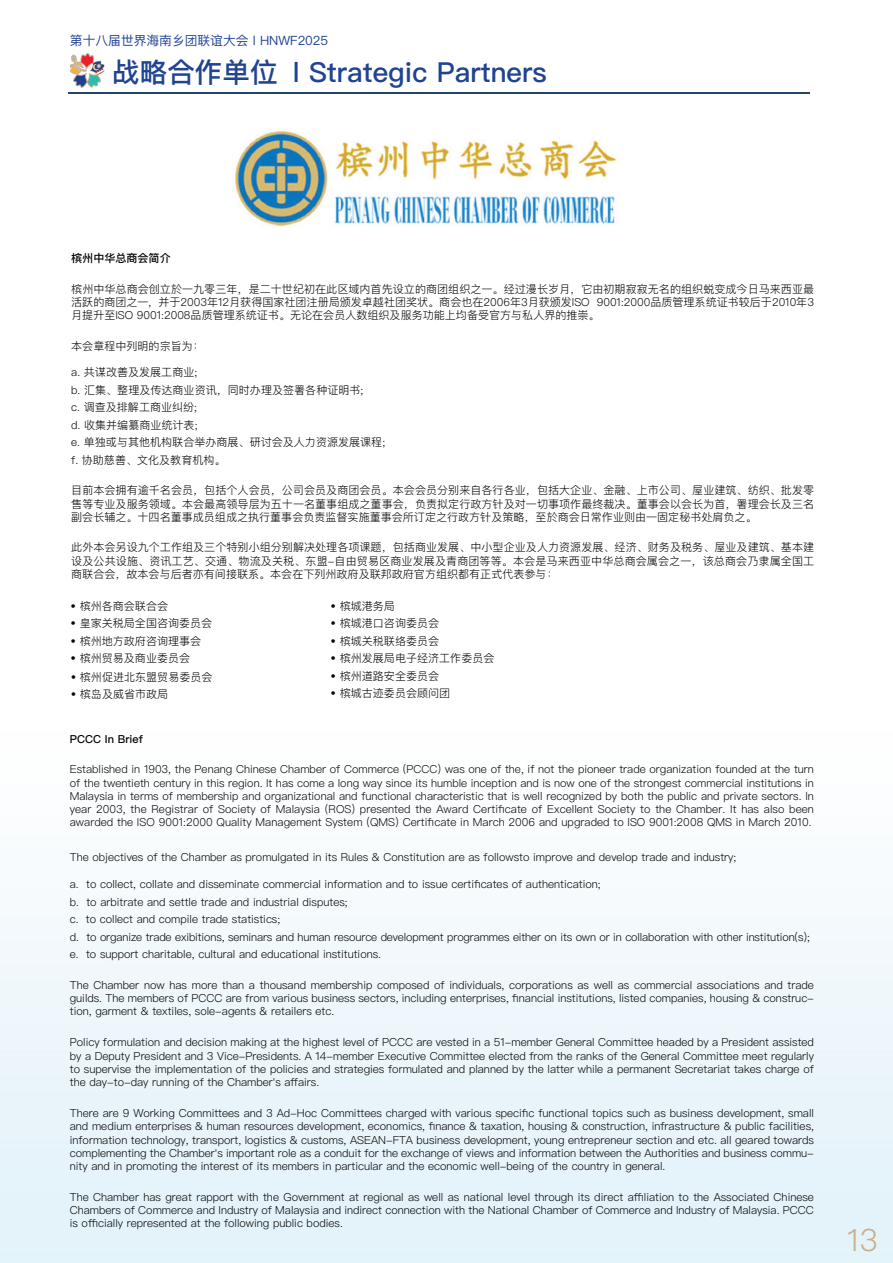
<style>
.page{position:relative;width:893px;height:1263px;background:#fff}
.page>*{position:absolute;margin:0;border:0;box-sizing:border-box;transform-origin:0 0}
.t1{font:300 30.75px "Ping Fang SC";color:#caae8a}
.t2{font:500 27.6px "Ping Fang SC";color:#204392}
.t3{font:12.75px "Ping Fang SC";color:#204392}
.t4{font:300 11.1px/13.2px "Ping Fang SC";color:#050504;text-align:justify}
.t5{font:500 11.1px "Ping Fang SC";color:#050504}
</style>
<div class="page">
<hr style="left:68px;top:92px;width:742px;height:2px;background:#20446a">
<svg style="left:70px;top:53px;width:35px;height:35px"></svg>
<div style="left:0;top:675px;width:893px;height:588px;background:linear-gradient(to bottom,#fff,#e1f1f9)"></div>
<img style="left:235px;top:130px;width:382px;height:97px">
<p class="t3" style="left:70px;top:32px;width:260px">第十八届世界海南乡团联谊大会 l HNWF2025</p>
<h2 class="t2" style="left:112px;top:55px;width:436px">战略合作单位 l Strategic Partners</h2>
<p class="t5" style="left:71px;top:252px;width:101px">槟州中华总商会简介</p>
<p class="t4" style="left:71px;top:282px;width:744px">槟州中华总商会创立於一九零三年，是二十世纪初在此区域内首先设立的商团组织之一。经过漫长岁月，它由初期寂寂无名的组织蜕变成今日马来西亚最活跃的商团之一, 并于2003年12月获得国家社团注册局颁发卓越社团奖状。商会也在2006年3月获颁发ISO 9001:2000品质管理系统证书较后于2010年3月提升至ISO 9001:2008品质管理系统证书。无论在会员人数组织及服务功能上均备受官方与私人界的推崇。</p>
<p class="t4" style="left:71px;top:339px;width:134px">本会章程中列明的宗旨为：</p>
<p class="t4" style="left:71px;top:363px;width:315px;line-height:17.5px;text-align:left">a. 共谋改善及发展工商业;<br>b. 汇集、整理及传达商业资讯，同时办理及签署各种证明书;<br>c. 调查及排解工商业纠纷;<br>d. 收集并编纂商业统计表;<br>e. 单独或与其他机构联合举办商展、研讨会及人力资源发展课程; f. 协助慈善、文化及教育机构。</p>
<p class="t4" style="left:71px;top:484px;width:744px">目前本会拥有逾千名会员，包括个人会员，公司会员及商团会员。本会会员分别来自各行各业，包括大企业、金融、上市公司、屋业建筑、纺织、批发零售等专业及服务领域。本会最高领导层为五十一名董事组成之董事会，负责拟定行政方针及对一切事项作最终裁决。董事会以会长为首，署理会长及三名副会长辅之。十四名董事成员组成之执行董事会负责监督实施董事会所订定之行政方针及策略，至於商会日常作业则由一固定秘书处肩负之。</p>
<p class="t4" style="left:71px;top:540px;width:744px">此外本会另设九个工作组及三个特别小组分别解决处理各项课题，包括商业发展、中小型企业及人力资源发展、经济、财务及税务、屋业及建筑、基本建设及公共设施、资讯工艺、交通、物流及关税、东盟-自由贸易区商业发展及青商团等等。本会是马来西亚中华总商会属会之一，该总商会乃隶属全国工商联合会，故本会与后者亦有间接联系。本会在下列州政府及联邦政府官方组织都有正式代表参与：</p>
<p class="t4" style="left:70px;top:599px;width:99px">• 槟州各商会联合会</p>
<p class="t4" style="left:70px;top:616px;width:143px">• 皇家关税局全国咨询委员会</p>
<p class="t4" style="left:70px;top:634px;width:132px">• 槟州地方政府咨询理事会</p>
<p class="t4" style="left:70px;top:651px;width:121px">• 槟州贸易及商业委员会</p>
<p class="t4" style="left:71px;top:670px;width:143px">• 槟州促进北东盟贸易委员会</p>
<p class="t4" style="left:71px;top:688px;width:99px">• 槟岛及威省市政局</p>
<p class="t4" style="left:330px;top:599px;width:66px">• 槟城港务局</p>
<p class="t4" style="left:330px;top:616px;width:110px">• 槟城港口咨询委员会</p>
<p class="t4" style="left:330px;top:634px;width:110px">• 槟城关税联络委员会</p>
<p class="t4" style="left:330px;top:651px;width:165px">• 槟州发展局电子经济工作委员会</p>
<p class="t4" style="left:330px;top:669px;width:110px">• 槟州道路安全委员会</p>
<p class="t4" style="left:330px;top:686px;width:121px">• 槟城古迹委员会顾问团</p>
<p class="t5" style="left:70px;top:732px;width:75px">PCCC In Brief</p>
<p class="t4" style="left:70px;top:763px;width:746px">Established in 1903, the Penang Chinese Chamber of Commerce (PCCC) was one of the, if not the pioneer trade organization founded at the turn of the twentieth century in this region. It has come a long way since its humble inception and is now one of the strongest commercial institutions in Malaysia in terms of membership and organizational and functional characteristic that is well recognized by both the public and private sectors. In year 2003, the Registrar of Society of Malaysia (ROS) presented the Award Certificate of Excellent Society to the Chamber. It has also been awarded the ISO 9001:2000 Quality Management System (QMS) Certificate in March 2006 and upgraded to ISO 9001:2008 QMS in March 2010.</p>
<p class="t4" style="left:70px;top:851px;width:668px">The objectives of the Chamber as promulgated in its Rules &amp; Constitution are as followsto improve and develop trade and industry;</p>
<p class="t4" style="left:70px;top:875px;width:742px;line-height:17.5px;text-align:left">a. to collect, collate and disseminate commercial information and to issue certificates of authentication;<br>b. to arbitrate and settle trade and industrial disputes;<br>c. to collect and compile trade statistics;<br>d. to organize trade exibitions, seminars and human resource development programmes either on its own or in collaboration with other institution(s); e. to support charitable, cultural and educational institutions.</p>
<p class="t4" style="left:70px;top:978px;width:746px">The Chamber now has more than a thousand membership composed of individuals, corporations as well as commercial associations and trade guilds. The members of PCCC are from various business sectors, including enterprises, financial institutions, listed companies, housing &amp; construc&shy;tion, garment &amp; textiles, sole-agents &amp; retailers etc.</p>
<p class="t4" style="left:70px;top:1035px;width:746px">Policy formulation and decision making at the highest level of PCCC are vested in a 51-member General Committee headed by a President assisted by a Deputy President and 3 Vice-Presidents. A 14-member Executive Committee elected from the ranks of the General Committee meet regularly to supervise the implementation of the policies and strategies formulated and planned by the latter while a permanent Secretariat takes charge of the day-to-day running of the Chamber's affairs.</p>
<p class="t4" style="left:70px;top:1106px;width:746px">There are 9 Working Committees and 3 Ad-Hoc Committees charged with various specific functional topics such as business development, small and medium enterprises &amp; human resources development, economics, finance &amp; taxation, housing &amp; construction, infrastructure &amp; public facilities, information technology, transport, logistics &amp; customs, ASEAN-FTA business development, young entrepreneur section and etc. all geared towards complementing the Chamber's important role as a conduit for the exchange of views and information between the Authorities and business commu&shy;nity and in promoting the interest of its members in particular and the economic well-being of the country in general.</p>
<p class="t4" style="left:70px;top:1190px;width:746px">The Chamber has great rapport with the Government at regional as well as national level through its direct affiliation to the Associated Chinese Chambers of Commerce and Industry of Malaysia and indirect connection with the National Chamber of Commerce and Industry of Malaysia. PCCC is officially represented at the following public bodies.</p>
<h1 class="t1" style="left:847px;top:1221px;width:32px">13</h1>
</div>
